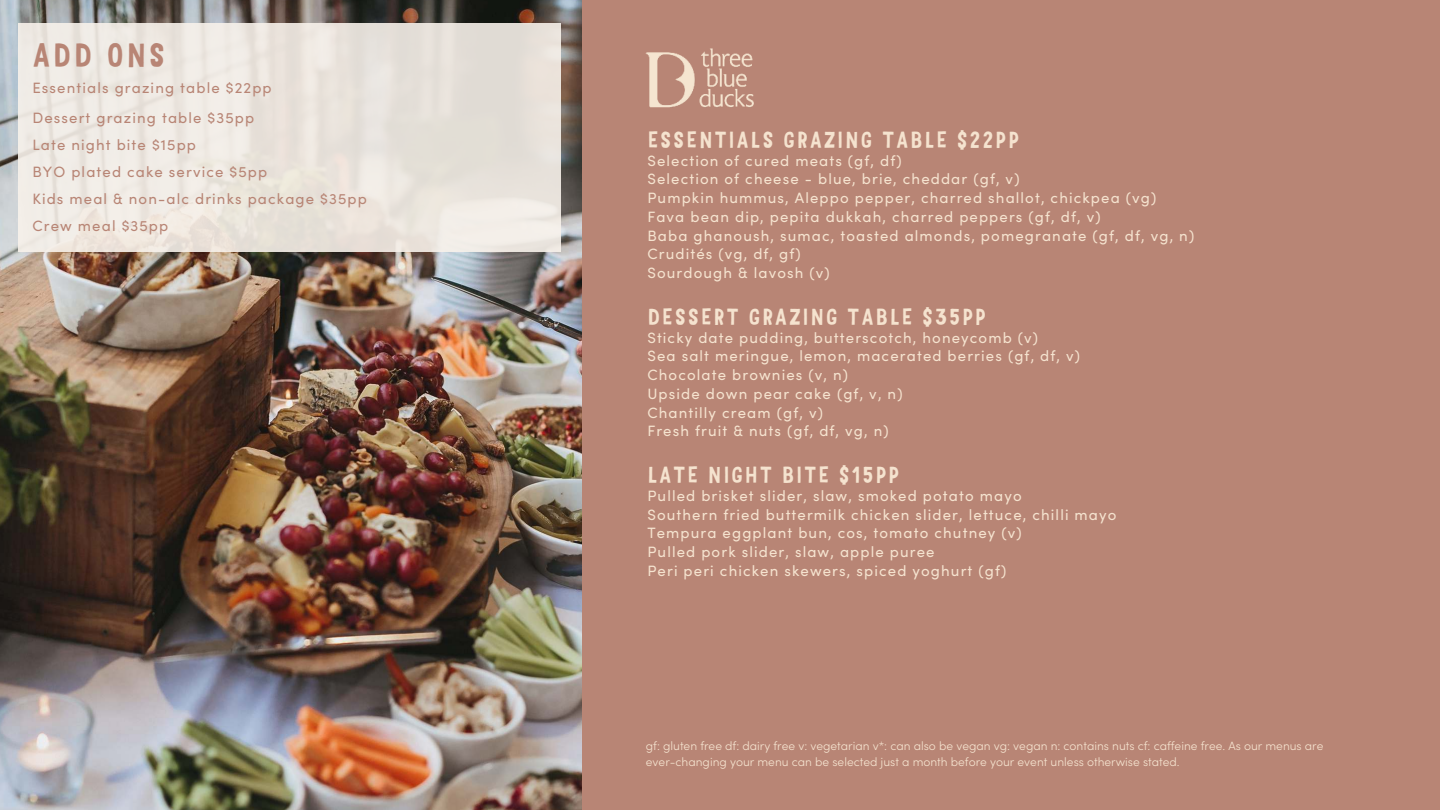
<style>
.page{position:relative;width:1440px;height:810px;background:#b88575}
.page>*{position:absolute;margin:0;border:0;box-sizing:border-box;transform-origin:0 0}
.t1{font:32px "Mr Dodo";letter-spacing:.075em;color:#b88575}
.t2{font:22px "Mr Dodo";letter-spacing:.075em;color:#f5e3cf}
.t3{font:15px/18.8px "Sofia Pro";letter-spacing:.075em;color:#f5e3cf}
.t4{font:15px/27px "Sofia Pro";letter-spacing:.075em;color:#b88575}
.t5{font:300 12px/16.5px "Sofia Pro";color:#f5e3cf}
</style>
<div class="page">
<img style="left:0;top:0;width:582px;height:810px">
<div style="left:18px;top:23px;width:543px;height:229px;background:#ebe4dd"></div>
<img style="left:646px;top:48px;width:108px;height:59px">
<h1 class="t1" style="left:32px;top:36px;width:134px">ADD ONS</h1>
<p class="t4" style="left:32px;top:72px;width:241px;line-height:30px">Essentials grazing table $22pp<br>Dessert grazing table $35pp</p>
<p class="t4" style="left:32px;top:131px;width:336px">Late night bite $15pp<br>BYO plated cake service $5pp<br>Kids meal &amp; non-alc drinks package $35pp<br>Crew meal $35pp</p>
<h2 class="t2" style="left:647px;top:126px;width:373px">ESSENTIALS GRAZING TABLE $22PP</h2>
<p class="t3" style="left:647px;top:150px;width:548px">Selection of cured meats (gf, df)<br>Selection of cheese - blue, brie, cheddar (gf, v)<br>Pumpkin hummus, Aleppo pepper, charred shallot, chickpea (vg)<br>Fava bean dip, pepita dukkah, charred peppers (gf, df, v)<br>Baba ghanoush, sumac, toasted almonds, pomegranate (gf, df, vg, n)<br>Crudités (vg, df, gf)<br>Sourdough &amp; lavosh (v)</p>
<h2 class="t2" style="left:647px;top:303px;width:340px">DESSERT GRAZING TABLE $35PP</h2>
<p class="t3" style="left:647px;top:327px;width:434px">Sticky date pudding, butterscotch, honeycomb (v)<br>Sea salt meringue, lemon, macerated berries (gf, df, v)<br>Chocolate brownies (v, n)<br>Upside down pear cake (gf, v, n)<br>Chantilly cream (gf, v)<br>Fresh fruit &amp; nuts (gf, df, vg, n)</p>
<h2 class="t2" style="left:647px;top:461px;width:253px">LATE NIGHT BITE $15PP</h2>
<p class="t3" style="left:647px;top:485px;width:471px">Pulled brisket slider, slaw, smoked potato mayo<br>Southern fried buttermilk chicken slider, lettuce, chilli mayo Tempura eggplant bun, cos, tomato chutney (v)<br>Pulled pork slider, slaw, apple puree<br>Peri peri chicken skewers, spiced yoghurt (gf)</p>
<p class="t5" style="left:646px;top:737px;width:679px">gf: gluten free df: dairy free v: vegetarian v*: can also be vegan vg: vegan n: contains nuts cf: caffeine free. As our menus are ever-changing your menu can be selected just a month before your event unless otherwise stated.</p>
</div>
